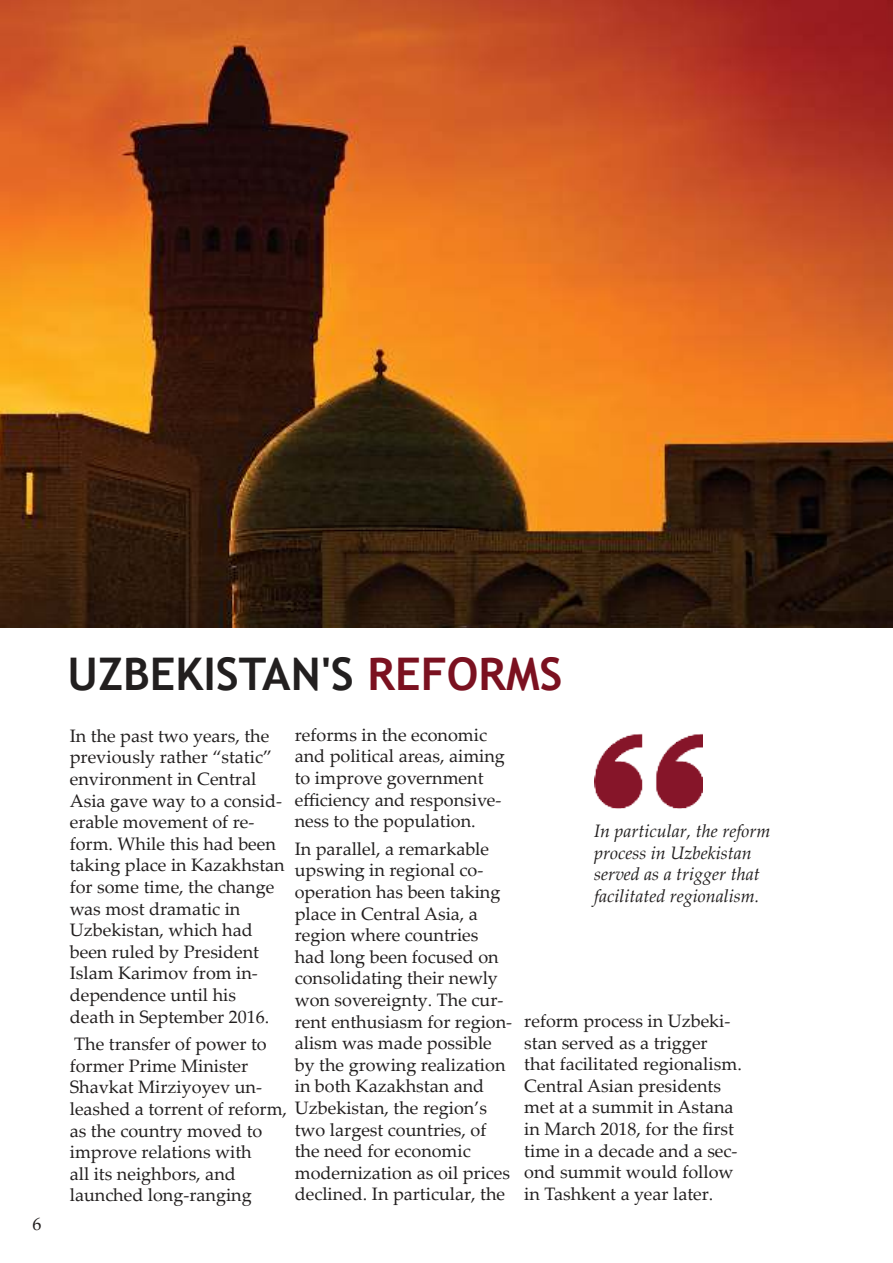
<style>
.page{position:relative;width:893px;height:1263px;background:#fff}
.page>*{position:absolute;margin:0;border:0;box-sizing:border-box;transform-origin:0 0}
.t1{font:700 45px "Trebuchet MS";color:#221f1f}
.t2{font:18px/21.6px "Palatino Linotype";color:#221f1f}
.t3{font:italic 18px/21.6px "Palatino Linotype";color:#221f1f}
.s1{color:#7b1120}
</style>
<div class="page">
<img style="left:0;top:0;width:892px;height:627px">
<img style="left:594px;top:733px;width:108px;height:76px">
<p class="t2" style="left:33px;top:1215px;width:10px">6</p>
<h1 class="t1" style="left:67px;top:656px;width:497px">UZBEKISTAN'S <span class="s1">REFORMS</span></h1>
<p class="t2" style="left:295px;top:726px;width:212px">reforms in the economic and political areas, aiming to improve government efficiency and responsive&shy;ness to the population.</p>
<p class="t2" style="left:295px;top:840px;width:219px">In parallel, a remarkable upswing in regional co&shy;operation has been taking place in Central Asia, a region where countries had long been focused on consolidating their newly won sovereignty. The cur&shy;rent enthusiasm for region&shy;alism was made possible by the growing realization in both Kazakhstan and</p>
<p class="t2" style="left:295px;top:1121px;width:217px">two largest countries, of the need for economic modernization as oil prices declined. In particular, the</p>
<p class="t2" style="left:70px;top:727px;width:217px">In the past two years, the previously rather “static” environment in Central<br>Asia gave way to a consid&shy;erable movement of re&shy;form. While this had been taking place in Kazakhstan for some time, the change was most dramatic in<br>Uzbekistan, which had been ruled by President<br>Islam Karimov from in&shy;dependence until his death in September 2016.</p>
<p class="t2" style="left:70px;top:1035px;width:419px">The transfer of power to<br>former Prime Minister<br>Shavkat Mirziyoyev un-<br>leashed a torrent of reform, Uzbekistan, the region’s as the country moved to<br>improve relations with<br>all its neighbors, and<br>launched long-ranging</p>
<p class="t3" style="left:594px;top:819px;width:178px">In particular, the reform process in Uzbekistan served as a trigger that facilitated regionalism.</p>
<p class="t2" style="left:524px;top:1012px;width:219px">reform process in Uzbeki&shy;stan served as a trigger that facilitated regionalism.<br>Central Asian presidents met at a summit in Astana in March 2018, for the first time in a decade and a sec&shy;ond summit would follow in Tashkent a year later.</p>
</div>
